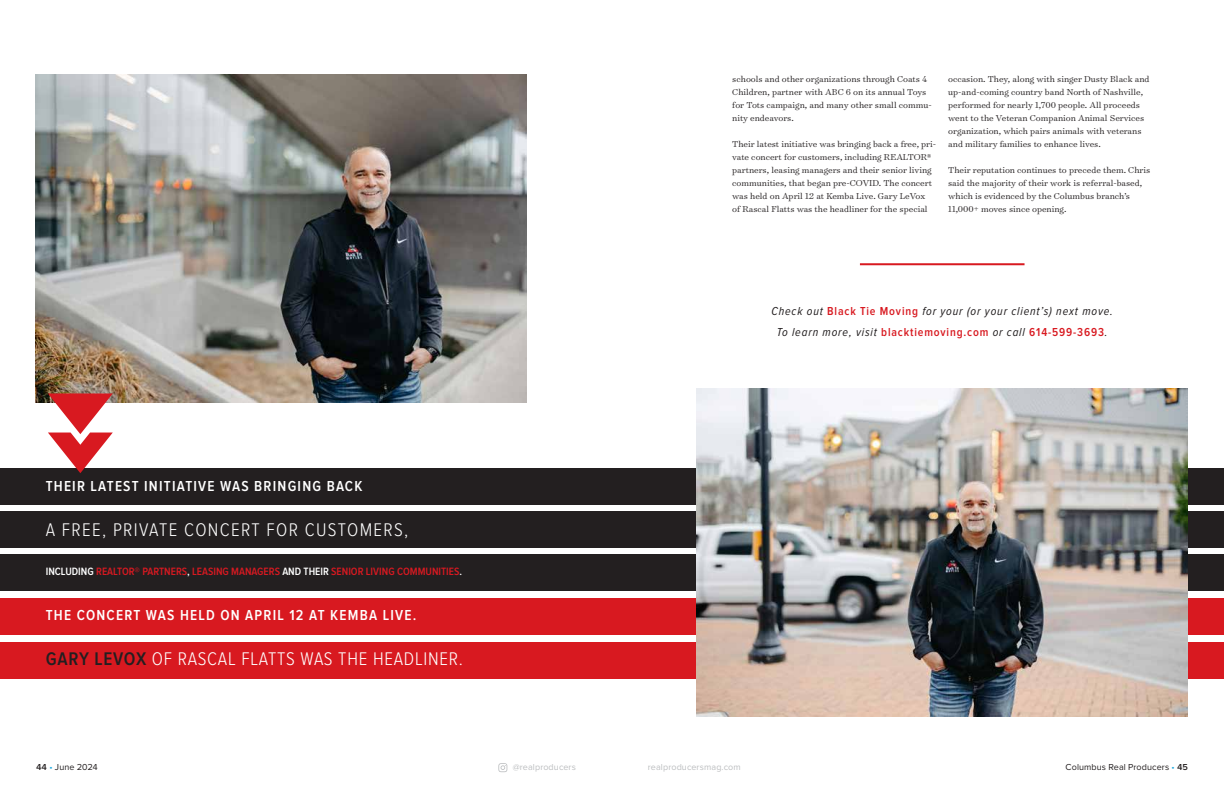
<style>
.page{position:relative;width:1224px;height:792px;background:#fff}
.page>*{position:absolute;margin:0;border:0;box-sizing:border-box;transform-origin:0 0}
.t1{font:300 19px "Proxima Nova Cond";letter-spacing:.04em;color:#fff}
.t2{font:300 19px "Proxima Nova Cond";letter-spacing:.07em;color:#fff}
.t3{font:600 15px "Proxima Nova Cond";letter-spacing:.08em;color:#fff}
.t4{font:italic 12px/21.5px "Proxima Nova Cond";letter-spacing:.07em;color:#231f20;text-align:center}
.t5{font:600 11px "Proxima Nova Cond";color:#d81920}
.t6{font:300 9.8px/13px "Surveyor Text";color:#231f20}
.t7{font:9px "Proxima Nova";letter-spacing:.01em;color:#231f20}
.t8{font:9px "Proxima Nova";letter-spacing:.01em;color:#bcbec0}
.s1{color:#fff}
.s2{font-weight:600;color:#231f20}
.s3{font-weight:600;font-style:normal;color:#d81920}
.s4{font-weight:600}
.s5{color:#19a8e0}
</style>
<div class="page">
<svg style="left:498px;top:763px;width:9px;height:9px"></svg>
<img style="left:35px;top:75px;width:492px;height:328px">
<div style="left:0;top:468px;width:1224px;height:36px;background:#231f20"></div>
<div style="left:0;top:511px;width:1224px;height:36px;background:#231f20"></div>
<div style="left:0;top:554px;width:1224px;height:36px;background:#231f20"></div>
<div style="left:0;top:598px;width:1224px;height:36px;background:#d81920"></div>
<div style="left:0;top:642px;width:1224px;height:36px;background:#d81920"></div>
<img style="left:696px;top:389px;width:492px;height:327px">
<hr style="left:860px;top:263px;width:165px;height:2px;background:#d81920">
<svg style="left:48px;top:393px;width:65px;height:80px"></svg>
<p class="t6" style="left:732px;top:72px;width:201px">schools and other organizations through Coats 4<br>Children, partner with ABC 6 on its annual Toys for Tots campaign, and many other small commu&shy;nity endeavors.</p>
<p class="t6" style="left:732px;top:137px;width:205px">Their latest initiative was bringing back a free, pri&shy;vate concert for customers, including REALTOR® partners, leasing managers and their senior living communities, that began pre-COVID. The concert was held on April 12 at Kemba Live. Gary LeVox<br>of Rascal Flatts was the headliner for the special</p>
<p class="t6" style="left:948px;top:72px;width:203px">occasion. They, along with singer Dusty Black and up-and-coming country band North of Nashville, performed for nearly 1,700 people. All proceeds went to the Veteran Companion Animal Services organization, which pairs animals with veterans and military families to enhance lives.</p>
<p class="t6" style="left:948px;top:163px;width:204px">Their reputation continues to precede them. Chris said the majority of their work is referral-based, which is evidenced by the Columbus branch’s 11,000+ moves since opening.</p>
<h2 class="t3" style="left:46px;top:479px;width:318px">THEIR LATEST INITIATIVE WAS BRINGING BACK</h2>
<h1 class="t2" style="left:46px;top:521px;width:364px">A FREE, PRIVATE CONCERT FOR CUSTOMERS,</h1>
<p class="t5" style="left:46px;top:567px;width:418px"><span class="s1">INCLUDING</span> REALTOR® PARTNERS<span class="s1">,</span> LEASING MANAGERS <span class="s1">AND THEIR</span> SENIOR LIVING COMMUNITIES<span class="s1">.</span></p>
<h2 class="t3" style="left:46px;top:608px;width:372px">THE CONCERT WAS HELD ON APRIL 12 AT KEMBA LIVE.</h2>
<h1 class="t1" style="left:46px;top:649px;width:419px"><span class="s2">GARY LEVOX</span> OF RASCAL FLATTS WAS THE HEADLINER.</h1>
<p class="t4" style="left:771px;top:301px;width:343px">Check out <span class="s3">Black Tie Moving</span> for your (or your client’s) next move.<br>To learn more, visit <span class="s3">blacktiemoving.com</span> or call <span class="s3">614-599-3693</span>.</p>
<p class="t7" style="left:36px;top:762px;width:63px"><span class="s4">44</span> <span class="s5">•</span> June 2024</p>
<p class="t8" style="left:513px;top:762px;width:65px">@realproducers</p>
<p class="t8" style="left:648px;top:762px;width:94px">realproducersmag.com</p>
<p class="t7" style="left:1066px;top:762px;width:124px">Columbus Real Producers <span class="s5">•</span> <span class="s4">45</span></p>
</div>
